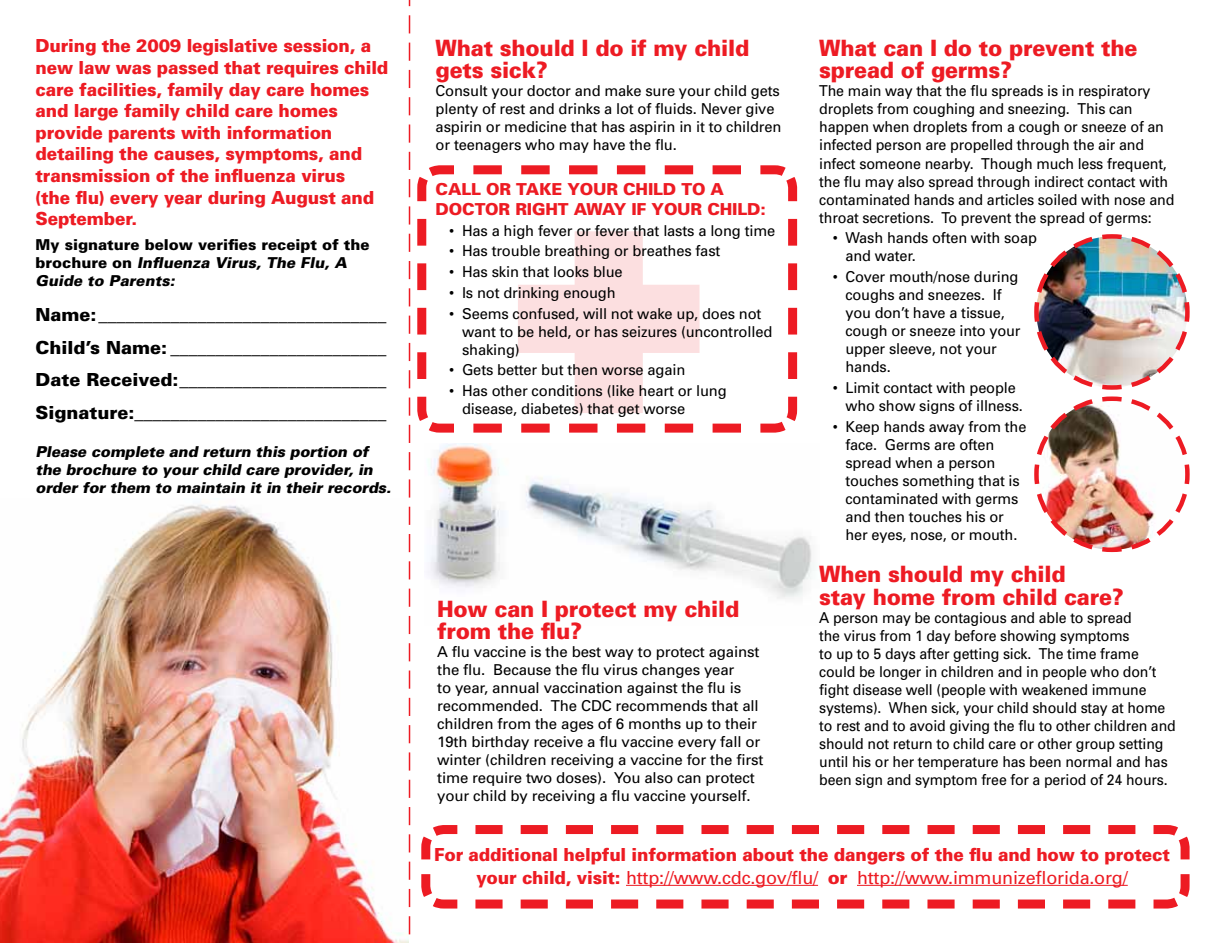
<style>
.page{position:relative;width:1212px;height:943px;background:#fff}
.page>*{position:absolute;margin:0;border:0;box-sizing:border-box;transform-origin:0 0}
.t1{font:900 22.5px/22.5px "Univers";letter-spacing:-.01em;color:#ed1b23;scale:.95 1}
.t2{font:900 18px/21.6px "Univers";letter-spacing:-.01em;color:#ed1b23;scale:.95 1}
.t3{font:900 18px/32.4px "Univers";color:#000;text-align:justify}
.t4{font:900 16.5px/19.8px "Univers";letter-spacing:-.01em;color:#ed1b23}
.t5{font:15px/18px "Univers";letter-spacing:-.01em;color:#000}
.t6{font:15px/18px "Univers";letter-spacing:-.01em;color:#000;scale:.94 1}
.t7{font:15px/18px "Univers";letter-spacing:-.01em;color:#000;scale:.95 1}
.t8{font:italic 900 15px/18px "Univers";color:#000}
.t9{font:900 15px/18px "Univers";color:#000}
.s1{font-style:italic}
.s2{font-weight:400}
</style>
<div class="page">
<img style="left:428px;top:443px;width:386px;height:156px">
<img style="left:0;top:504px;width:408px;height:438px">
<svg style="left:417px;top:165px;width:381px;height:268px"></svg>
<img style="left:1034px;top:234px;width:156px;height:319px">
<svg style="left:421px;top:825px;width:769px;height:84px"></svg>
<hr style="left:626px;top:884px;width:192px;height:1px;background:#ed1b23">
<hr style="left:857px;top:884px;width:271px;height:1px;background:#ed1b23">
<svg style="left:409px;top:0;width:1px;height:935px"></svg>
<p class="t2" style="left:36px;top:35px;width:373px">During the 2009 legislative session, a new law was passed that requires child care facilities, family day care homes and large family child care homes provide parents with information detailing the causes, symptoms, and transmission of the influenza virus<br>(the flu) every year during August and September.</p>
<p class="t9" style="left:36px;top:235px;width:336px">My signature below verifies receipt of the b r o c h u r e o n <span class="s1">Influenza Virus, The Flu, A<br>Guide to Parents:</span></p>
<p class="t3" style="left:36px;top:298px;width:353px">Name:________________________________ Child’s Name: ________________________ Date Received:_______________________ Signature:____________________________</p>
<p class="t8" style="left:36px;top:442px;width:360px">Please complete and return this portion of the brochure to your child care provider, in order for them to maintain it in their records.</p>
<h1 class="t1" style="left:436px;top:36px;width:332px">What should I do if my child gets sick?</h1>
<p class="t5" style="left:436px;top:82px;width:347px">Consult your doctor and make sure your child gets plenty of rest and drinks a lot of fluids. Never give aspirin or medicine that has aspirin in it to children or teenagers who may have the flu.</p>
<p class="t4" style="left:436px;top:179px;width:286px">Call or take your child to a doctor rig</p>
<p class="t4" style="left:545px;top:199px;width:44px">ht awa</p>
<p class="t4" style="left:614px;top:199px;width:154px">y if your child:</p>
<p class="t5" style="left:449px;top:221px;width:328px">• Has a high fever or fever that lasts a long time</p>
<p class="t5" style="left:449px;top:242px;width:273px">• Has trouble breathing or breathes fast</p>
<p class="t5" style="left:449px;top:262px;width:175px">• Has skin that looks blue</p>
<p class="t5" style="left:449px;top:283px;width:168px">• Is not drinking enough</p>
<p class="t5" style="left:462px;top:304px;width:312px;text-indent:-13px">• Seems confused, will not wake up, does not want to be held, or has seizures (uncontrolled shaking)</p>
<p class="t5" style="left:449px;top:360px;width:238px">• Gets better but then worse again</p>
<p class="t5" style="left:462px;top:381px;width:266px;text-indent:-13px">• Has other conditions (like heart or lung disease, diabetes) that get worse</p>
<h1 class="t1" style="left:437px;top:596px;width:320px">How can I protect my child from the flu?</h1>
<p class="t5" style="left:437px;top:642px;width:328px">A flu vaccine is the best way to protect against the flu. Because the flu virus changes year<br>to year, annual vaccination against the flu is recommended. The CDC recommends that all children from the ages of 6 months up to their 19th birthday receive a flu vaccine every fall or winter (children receiving a vaccine for the first time require two doses). You also can protect your child by receiving a flu vaccine yourself.</p>
<h1 class="t1" style="left:819px;top:36px;width:337px">What can I do to prevent the spread of germs?</h1>
<p class="t7" style="left:819px;top:82px;width:376px">The main way that the flu spreads is in respiratory droplets from coughing and sneezing. This can happen when droplets from a cough or sneeze of an infected person are propelled through the air and infect someone nearby. Though much less frequent, the flu may also spread through indirect contact with contaminated hands and articles soiled with nose and throat secretions. To prevent the spread of germs:</p>
<p class="t5" style="left:845px;top:228px;width:193px;text-indent:-13px">• Wash hands often with soap and water.</p>
<p class="t5" style="left:845px;top:267px;width:177px;text-indent:-13px">• Cover mouth/nose during coughs and sneezes. If you don’t have a tissue, cough or sneeze into your upper sleeve, not your hands.</p>
<p class="t5" style="left:845px;top:378px;width:179px;text-indent:-13px">• Limit contact with people who show signs of illness.</p>
<p class="t5" style="left:845px;top:417px;width:182px;text-indent:-13px">• Keep hands away from the face. Germs are often spread when a person touches something that is contaminated with germs and then touches his or her eyes, nose, or mouth.</p>
<h1 class="t1" style="left:819px;top:562px;width:322px">When should my child<br>stay home from child care?</h1>
<p class="t6" style="left:819px;top:608px;width:381px">A person may be contagious and able to spread<br>the virus from 1 day before showing symptoms<br>to up to 5 days after getting sick. The time frame could be longer in children and in people who don’t fight disease well (people with weakened immune systems). When sick, your child should stay at home to rest and to avoid giving the flu to other children and should not return to child care or other group setting until his or her temperature has been normal and has been sign and symptom free for a period of 24 hours.</p>
<p class="t2" style="left:434px;top:842px;width:776px;line-height:22.5px;text-align:center">For additional helpful information about the dangers of the flu and how to protect your child, visit: <span class="s2">http://www.cdc.gov/flu/</span> or <span class="s2">http://www.immunizeflorida.org/</span></p>
</div>
